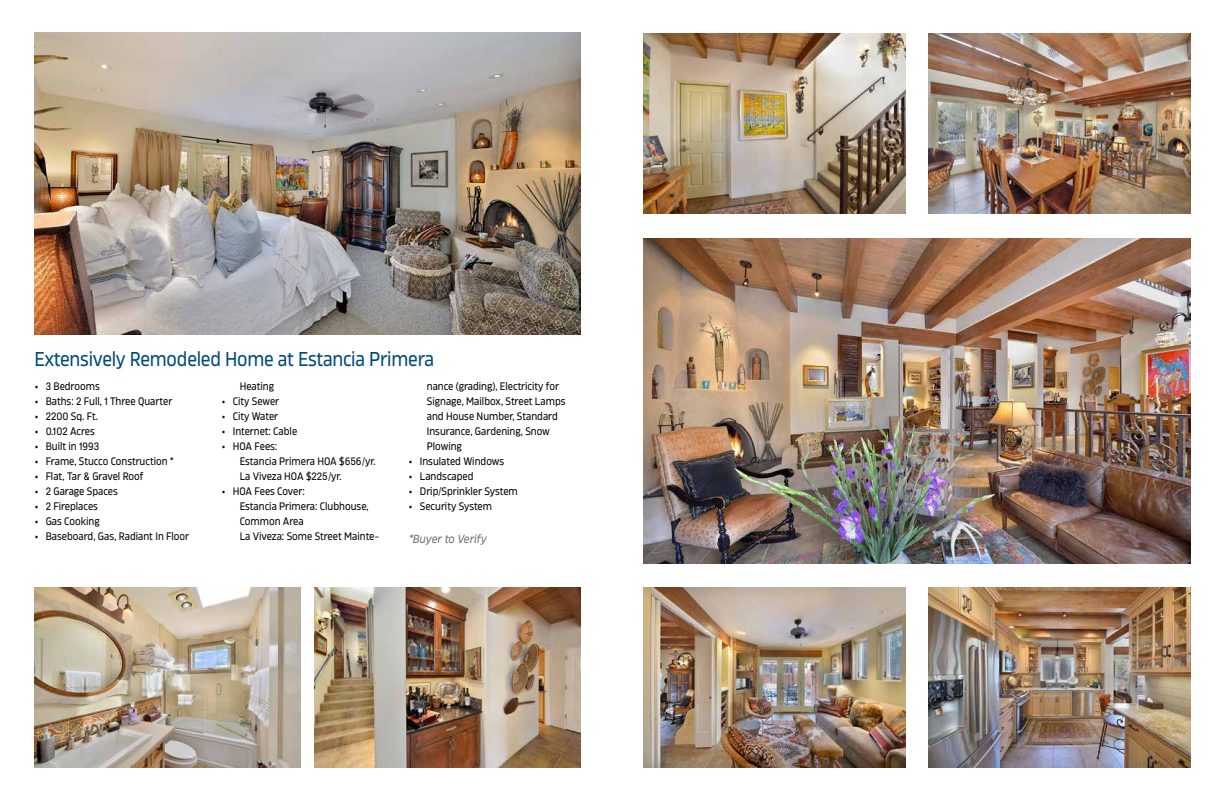
<style>
.page{position:relative;width:1224px;height:792px;background:#fff}
.page>*{position:absolute;margin:0;border:0;box-sizing:border-box;transform-origin:0 0}
.t1{font:20px "Karibu";letter-spacing:-.01em;color:#004a78;scale:.93 1}
.t2{font:italic 11.8px "Karibu";letter-spacing:-.005em;color:#6f7073;scale:.95 1}
.t3{font:10.9px/15px "Karibu";color:#000;scale:.93 1}
</style>
<div class="page">
<img style="left:644px;top:33px;width:262px;height:180px">
<img style="left:644px;top:239px;width:547px;height:324px">
<img style="left:929px;top:33px;width:262px;height:180px">
<img style="left:644px;top:587px;width:262px;height:181px">
<img style="left:929px;top:587px;width:262px;height:181px">
<img style="left:34px;top:33px;width:547px;height:301px">
<img style="left:34px;top:587px;width:266px;height:181px">
<img style="left:314px;top:587px;width:267px;height:181px">
<h1 class="t1" style="left:34px;top:347px;width:431px">Extensively Remodeled Home at Estancia Primera</h1>
<p class="t3" style="left:35px;top:379px;width:71px">• 3 Bedrooms</p>
<p class="t3" style="left:35px;top:394px;width:150px">• Baths: 2 Full, 1 Three Quarter</p>
<p class="t3" style="left:35px;top:409px;width:70px">• 2200 Sq. Ft.</p>
<p class="t3" style="left:35px;top:424px;width:66px">• 0.102 Acres</p>
<p class="t3" style="left:35px;top:439px;width:71px">• Built in 1993</p>
<p class="t3" style="left:35px;top:454px;width:151px">• Frame, Stucco Construction *</p>
<p class="t3" style="left:35px;top:469px;width:119px">• Flat, Tar &amp; Gravel Roof</p>
<p class="t3" style="left:35px;top:484px;width:91px">• 2 Garage Spaces</p>
<p class="t3" style="left:35px;top:499px;width:70px">• 2 Fireplaces</p>
<p class="t3" style="left:35px;top:514px;width:72px">• Gas Cooking</p>
<p class="t3" style="left:35px;top:529px;width:168px">• Baseboard, Gas, Radiant In Floor</p>
<p class="t3" style="left:427px;top:379px;width:151px">nance (grading), Electricity for<br>Signage, Mailbox, Street Lamps and House Number, Standard<br>Insurance, Gardening, Snow<br>Plowing</p>
<p class="t3" style="left:409px;top:454px;width:104px">• Insulated Windows</p>
<p class="t3" style="left:409px;top:469px;width:71px">• Landscaped</p>
<p class="t3" style="left:409px;top:484px;width:119px">• Drip/Sprinkler System</p>
<p class="t3" style="left:409px;top:499px;width:91px">• Security System</p>
<p class="t2" style="left:409px;top:532px;width:84px">*Buyer to Verify</p>
<p class="t3" style="left:240px;top:379px;width:38px">Heating</p>
<p class="t3" style="left:222px;top:394px;width:63px">• City Sewer</p>
<p class="t3" style="left:222px;top:409px;width:62px">• City Water</p>
<p class="t3" style="left:222px;top:424px;width:83px">• Internet: Cable</p>
<p class="t3" style="left:240px;top:439px;width:148px;text-indent:-18px">• HOA Fees:<br>Estancia Primera HOA $656/yr.<br>La Viveza HOA $225/yr.</p>
<p class="t3" style="left:240px;top:484px;width:152px;text-indent:-18px">• HOA Fees Cover:<br>Estancia Primera: Clubhouse,<br>Common Area<br>La Viveza: Some Street Mainte-</p>
</div>
